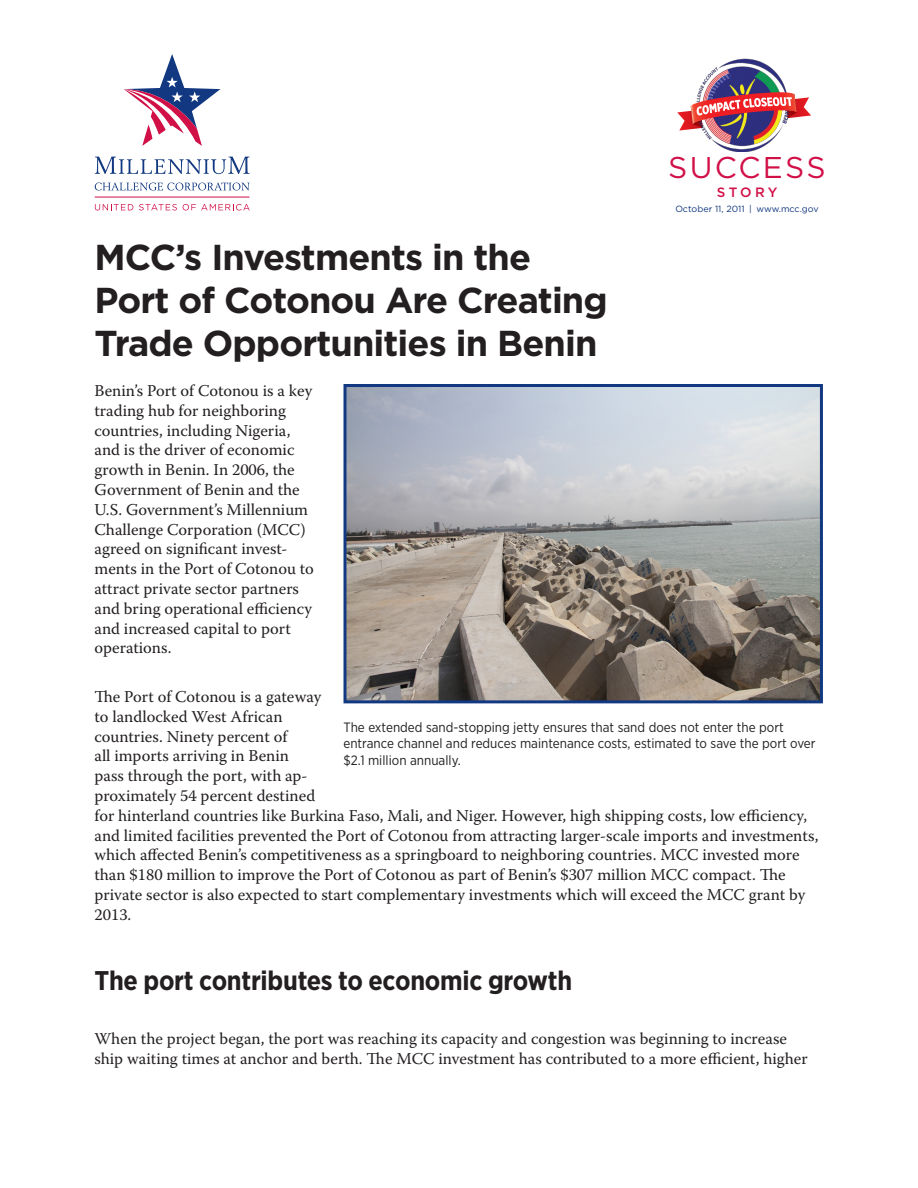
<style>
.page{position:relative;width:918px;height:1188px;background:#fff}
.page>*{position:absolute;margin:0;border:0;box-sizing:border-box;transform-origin:0 0}
.t1{font:700 36px/43.2px "Gotham";letter-spacing:-.025em;color:#231f20}
.t2{font:30px "Gotham";letter-spacing:.075em;color:#d11048}
.Heading_2{font:700 27px "Gotham Narrow";letter-spacing:-.01em;color:#231f20}
.t3{font:16.5px/19.8px "Warnock Pro";color:#231f20}
.t4{font:13.5px/16.2px "Gotham Narrow";color:#231f20}
.t5{font:500 13.5px "Gotham";letter-spacing:.23em;color:#d11048}
.t6{font:9px "Gotham";color:#113880}
</style>
<div class="page">
<svg style="left:95px;top:157px;width:155px;height:17px"></svg>
<svg style="left:95px;top:182px;width:155px;height:9px"></svg>
<svg style="left:95px;top:204px;width:38px;height:6px"></svg>
<svg style="left:139px;top:204px;width:38px;height:6px"></svg>
<svg style="left:183px;top:204px;width:67px;height:6px"></svg>
<hr style="left:95px;top:197px;width:155px;height:1px;background:#d11048">
<svg style="left:124px;top:54px;width:97px;height:92px"></svg>
<img style="left:698px;top:58px;width:89px;height:93px">
<img style="left:677px;top:92px;width:134px;height:39px">
<img style="left:348px;top:388px;width:471px;height:311px">
<div style="left:344px;top:384px;width:479px;height:319px;border:3px solid #113880"></div>
<h2 class="t2" style="left:668px;top:149px;width:159px">SUCCESS</h2>
<p class="t5" style="left:717px;top:184px;width:62px">STORY</p>
<p class="t6" style="left:675px;top:203px;width:145px">October 11, 2011 | www.mcc.gov</p>
<p class="t1" style="left:94px;top:235px;width:515px">MCC’s Investments in the<br>Port of Cotonou Are Creating<br>Trade Opportunities in Benin</p>
<p class="t3" style="left:94px;top:380px;width:221px">Benin’s Port of Cotonou is a key trading hub for neighboring countries, including Nigeria, and is the driver of economic growth in Benin. In 2006, the<br>Government of Benin and the<br>U.S. Government’s Millennium<br>Challenge Corporation (MCC) agreed on significant invest&shy;ments in the Port of Cotonou to attract private sector partners and bring operational efficiency and increased capital to port operations.</p>
<p class="t3" style="left:94px;top:686px;width:726px">The Port of Cotonou is a gateway<br>to landlocked West African<br>countries. Ninety percent of<br>all imports arriving in Benin<br>pass through the port, with ap-<br>proximately 54 percent destined<br>for hinterland countries like Burkina Faso, Mali, and Niger. However, high shipping costs, low efficiency, and limited facilities prevented the Port of Cotonou from attracting larger-scale imports and investments, which affected Benin’s competitiveness as a springboard to neighboring countries. MCC invested more than $180 million to improve the Port of Cotonou as part of Benin’s $307 million MCC compact. The private sector is also expected to start complementary investments which will exceed the MCC grant by 2013.</p>
<p class="t4" style="left:344px;top:719px;width:474px">The extended sand-stopping jetty ensures that sand does not enter the port entrance channel and reduces maintenance costs, estimated to save the port over $2.1 million annually.</p>
<p class="Heading_2" style="left:94px;top:963px;width:479px">The port contributes to economic growth</p>
<p class="t3" style="left:94px;top:1028px;width:715px">When the project began, the port was reaching its capacity and congestion was beginning to increase ship waiting times at anchor and berth. The MCC investment has contributed to a more efficient, higher</p>
</div>
